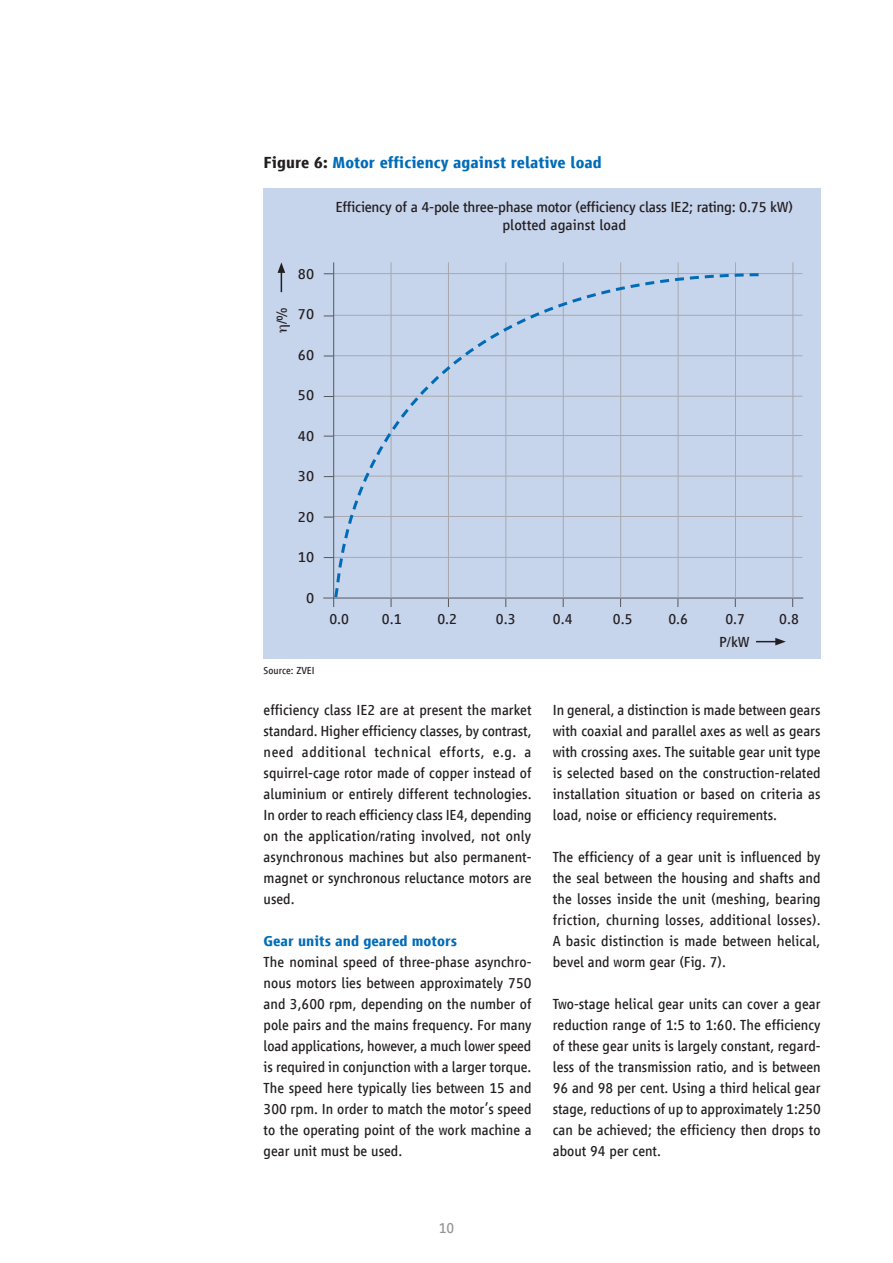
<style>
.page{position:relative;width:893px;height:1263px;background:#fff}
.page>*{position:absolute;margin:0;border:0;box-sizing:border-box;transform-origin:0 0}
.t1{font:700 16.5px "Vialog LT Com";color:#006cb7}
.t2{font:15px/21px "Vialog LT Com";color:#231f20;text-align:justify}
.t3{font:15px/18px "Vialog LT Com";letter-spacing:-.02em;color:#231f20;text-align:center;scale:1.05 1}
.t4{font:700 15px "Vialog LT Com";color:#006cb7}
.t5{font:15px "Vialog LT Com";color:#231f20;scale:1.05 1}
.t6{font:15px "Vialog LT Com";color:#939598}
.t7{font:10.5px "Vialog LT Com";color:#231f20}
.s1{color:#231f20}
</style>
<div class="page">
<div style="left:264px;top:188px;width:557px;height:471px;background:#c6d4ec"></div>
<hr style="left:334px;top:557px;width:468px;height:1px;background:#a8a9ad">
<hr style="left:334px;top:516px;width:468px;height:1px;background:#a8a9ad">
<hr style="left:334px;top:476px;width:468px;height:1px;background:#a8a9ad">
<hr style="left:334px;top:435px;width:468px;height:1px;background:#a8a9ad">
<hr style="left:334px;top:396px;width:468px;height:1px;background:#a8a9ad">
<hr style="left:334px;top:355px;width:468px;height:1px;background:#a8a9ad">
<hr style="left:334px;top:315px;width:468px;height:1px;background:#a8a9ad">
<hr style="left:334px;top:273px;width:468px;height:1px;background:#a8a9ad">
<hr style="left:333px;top:262px;width:1px;height:345px;background:#57585a">
<hr style="left:323px;top:598px;width:480px;height:1px;background:#57585a">
<hr style="left:391px;top:262px;width:1px;height:336px;background:#a8a9ad">
<hr style="left:448px;top:262px;width:1px;height:336px;background:#a8a9ad">
<hr style="left:505px;top:262px;width:1px;height:336px;background:#a8a9ad">
<hr style="left:563px;top:262px;width:1px;height:336px;background:#a8a9ad">
<hr style="left:620px;top:262px;width:1px;height:336px;background:#a8a9ad">
<hr style="left:678px;top:262px;width:1px;height:336px;background:#a8a9ad">
<hr style="left:735px;top:262px;width:1px;height:336px;background:#a8a9ad">
<hr style="left:792px;top:262px;width:1px;height:336px;background:#a8a9ad">
<svg style="left:332px;top:272px;width:430px;height:329px"></svg>
<svg style="left:756px;top:638px;width:30px;height:7px"></svg>
<svg style="left:278px;top:262px;width:7px;height:30px"></svg>
<p class="t1" style="left:264px;top:153px;width:340px"><span class="s1">Figure 6:</span> Motor efficiency against relative load</p>
<p class="t2" style="left:271px;top:324px;width:19px;rotate:-90deg">/%</p>
<p class="t5" style="left:298px;top:265px;width:17px">80</p>
<p class="t5" style="left:298px;top:306px;width:17px">70</p>
<p class="t5" style="left:298px;top:346px;width:17px">60</p>
<p class="t5" style="left:298px;top:387px;width:17px">50</p>
<p class="t5" style="left:298px;top:427px;width:17px">40</p>
<p class="t5" style="left:298px;top:468px;width:17px">30</p>
<p class="t5" style="left:298px;top:508px;width:17px">20</p>
<p class="t5" style="left:298px;top:549px;width:17px">10</p>
<p class="t5" style="left:306px;top:589px;width:9px">0</p>
<p class="t7" style="left:264px;top:665px;width:53px">Source: ZVEI</p>
<p class="t3" style="left:335px;top:198px;width:437px">Efficiency of a 4-pole three-phase motor (efficiency class IE2; rating: 0.75 kW) plotted against load</p>
<p class="t2" style="left:329px;top:609px;width:21px">0.0</p>
<p class="t2" style="left:382px;top:609px;width:21px">0.1</p>
<p class="t2" style="left:437px;top:609px;width:21px">0.2</p>
<p class="t2" style="left:496px;top:609px;width:21px">0.3</p>
<p class="t2" style="left:553px;top:609px;width:21px">0.4</p>
<p class="t2" style="left:613px;top:609px;width:21px">0.5</p>
<p class="t2" style="left:668px;top:609px;width:21px">0.6</p>
<p class="t2" style="left:725px;top:609px;width:21px">0.7</p>
<p class="t2" style="left:779px;top:609px;width:21px">0.8</p>
<p class="t5" style="left:719px;top:633px;width:31px">P/kW</p>
<p class="t2" style="left:264px;top:700px;width:270px">efficiency class IE2 are at present the market standard. Higher efficiency classes, by contrast, need additional technical efforts, e.g. a squirrel-cage rotor made of copper instead of aluminium or entirely different technologies.<br>In order to reach efficiency class IE4, depending on the application/rating involved, not only asynchronous machines but also permanent&shy;magnet or synchronous reluctance motors are used.</p>
<p class="t4" style="left:264px;top:933px;width:195px">Gear units and geared motors</p>
<p class="t2" style="left:264px;top:952px;width:269px">The nominal speed of three-phase asynchro&shy;nous motors lies between approximately 750 and 3,600 rpm, depending on the number of pole pairs and the mains frequency. For many load applications, however, a much lower speed is required in conjunction with a larger torque.<br>The speed here typically lies between 15 and 300 rpm. In order to match the motor’s speed to the operating point of the work machine a gear unit must be used.</p>
<p class="t2" style="left:553px;top:700px;width:269px">In general, a distinction is made between gears with coaxial and parallel axes as well as gears with crossing axes. The suitable gear unit type is selected based on the construction-related installation situation or based on criteria as load, noise or efficiency requirements.</p>
<p class="t2" style="left:553px;top:847px;width:269px">The efficiency of a gear unit is influenced by the seal between the housing and shafts and the losses inside the unit (meshing, bearing friction, churning losses, additional losses).<br>A basic distinction is made between helical, bevel and worm gear (Fig. 7).</p>
<p class="t2" style="left:553px;top:994px;width:270px">Two-stage helical gear units can cover a gear reduction range of 1:5 to 1:60. The efficiency of these gear units is largely constant, regard&shy;less of the transmission ratio, and is between 96 and 98 per cent. Using a third helical gear stage, reductions of up to approximately 1:250 can be achieved; the efficiency then drops to about 94 per cent.</p>
<p class="t6" style="left:439px;top:1220px;width:17px">10</p>
</div>
